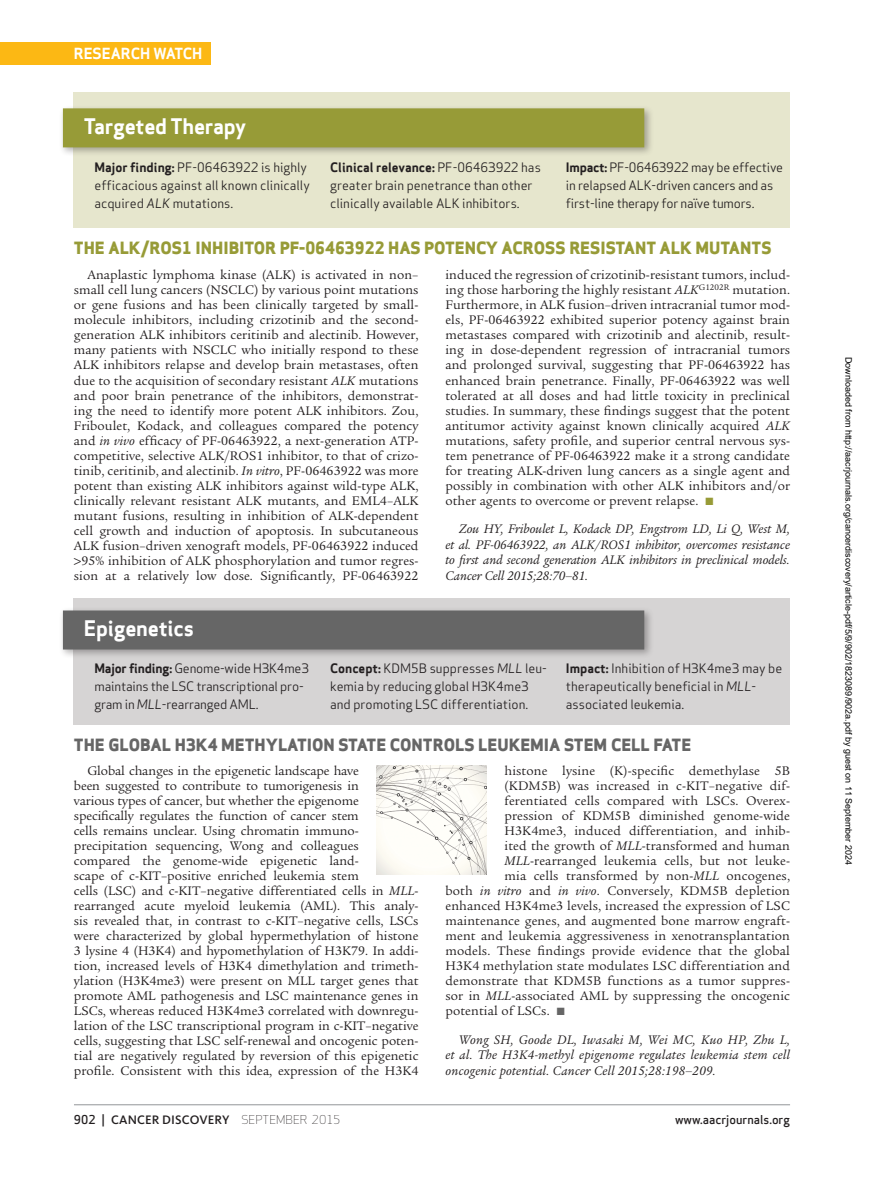
<style>
.page{position:relative;width:882px;height:1179px;background:#fff}
.page>*{position:absolute;margin:0;border:0;box-sizing:border-box;transform-origin:0 0}
.t1{font:700 21px "Apex Sans";letter-spacing:-.01em;color:#fff}
.t2{font:800 16.5px "Apex Sans";color:#979b37}
.t3{font:800 16.5px "Apex Sans";color:#666}
.t4{font:700 15px "Apex Sans";color:#fff}
.t5{font:13.5px/15px "Legacy Serif Std";letter-spacing:.005em;color:#231f20}
.t6{font:italic 13.5px/15.5px "Legacy Serif Std";letter-spacing:.01em;color:#231f20;text-align:justify}
.t7{font:12.75px/18px "Apex Sans";color:#231f20}
.t8{font:500 12.75px "Kievit OT";letter-spacing:.01em;color:#231f20}
.t9{font:500 12px "Apex Sans";color:#231f20}
.t10{font:9px "Arial";color:#000}
.s1{font-weight:700}
.s2{font-style:italic}
.s3{color:#979b37}
.s4{color:#666}
.s5{font-family:"Apex Sans";font-size:12px}
.s6{font-family:"Apex Sans";font-weight:300;font-size:12px}
</style>
<div class="page">
<div style="left:0;top:42px;width:211px;height:23px;background:#fcb814"></div>
<hr style="left:74px;top:1104px;width:715px;height:1px;background:#939598">
<div style="left:74px;top:598px;width:715px;height:127px;background:#d6d4d4"></div>
<div style="left:59px;top:606px;width:594px;height:53px;background:#231f20;opacity:.35"></div>
<div style="left:63px;top:610px;width:581px;height:39px;background:#666"></div>
<img style="left:377px;top:765px;width:109px;height:109px">
<div style="left:74px;top:92px;width:715px;height:135px;background:#e6e6cd"></div>
<div style="left:59px;top:104px;width:594px;height:52px;background:#231f20;opacity:.35"></div>
<div style="left:63px;top:108px;width:581px;height:39px;background:#979b37"></div>
<p class="t4" style="left:74px;top:44px;width:48px">RESEARCH</p>
<p class="t4" style="left:153px;top:44px;width:23px">WATCH</p>
<h1 class="t1" style="left:84px;top:112px;width:164px">Targeted Therapy</h1>
<p class="t7" style="left:94px;top:157px;width:217px"><span class="s1">Major finding:</span> PF-06463922 is highly efficacious against all known clinically acquired <span class="s2">ALK</span> mutations.</p>
<p class="t7" style="left:330px;top:157px;width:212px"><span class="s1">Clinical relevance:</span> PF-06463922 has greater brain penetrance than other clinically available ALK inhibitors.</p>
<p class="t7" style="left:565px;top:157px;width:219px"><span class="s1">Impact:</span> PF-06463922 may be effective in relapsed ALK-driven cancers and as first-line therapy for naïve tumors.</p>
<p class="t2" style="left:74px;top:236px;width:87px">THE ALK/ROS</p>
<p class="t2" style="left:182px;top:236px;width:591px">1 INHIBITOR PF-06463922 HAS POTENCY ACROSS RESISTANT ALK MUTANTS</p>
<p class="t5" style="left:74px;top:268px;width:346px;text-align:right">Anaplastic lymphoma kinase (ALK) is activated in non– small cell lung cancers (NSCLC) by various point mutations or gene fusions and has been clinically targeted by small&shy;molecule inhibitors, including crizotinib and the second&shy;generation ALK inhibitors ceritinib and alectinib. However, many patients with NSCLC who initially respond to these ALK inhibitors relapse and develop brain metastases, often due to the acquisition of secondary resistant <span class="s2">ALK</span> mutations and poor brain penetrance of the inhibitors, demonstrat&shy;ing the need to identify more potent ALK inhibitors. Zou, Friboulet, Kodack, and colleagues compared the potency and <span class="s2">in vivo</span> efficacy of PF-06463922, a next-generation ATP&shy;competitive, selective ALK/ROS1 inhibitor, to that of crizo&shy;tinib, ceritinib, and alectinib. <span class="s2">In vitro</span>, PF-06463922 was more potent than existing ALK inhibitors against wild-type ALK, clinically relevant resistant ALK mutants, and EML4–ALK mutant fusions, resulting in inhibition of ALK-dependent cell growth and induction of apoptosis. In subcutaneous ALK fusion–driven xenograft models, PF-06463922 induced 95% inhibition of ALK phosphorylation and tumor regres&shy;sion at a relatively low dose. Significantly, PF-06463922</p>
<p class="t5" style="left:445px;top:268px;width:346px;text-align:justify">induced the regression of crizotinib-resistant tumors, includ&shy;ing those harboring the highly resistant <span class="s2">ALK</span><sup>G1202R</sup> mutation.<br>Furthermore, in ALK fusion–driven intracranial tumor mod&shy;els, PF-06463922 exhibited superior potency against brain metastases compared with crizotinib and alectinib, result&shy;ing in dose-dependent regression of intracranial tumors and prolonged survival, suggesting that PF-06463922 has enhanced brain penetrance. Finally, PF-06463922 was well tolerated at all doses and had little toxicity in preclinical studies. In summary, these findings suggest that the potent antitumor activity against known clinically acquired <span class="s2">ALK </span>mutations, safety profile, and superior central nervous sys&shy;tem penetrance of PF-06463922 make it a strong candidate for treating ALK-driven lung cancers as a single agent and possibly in combination with other ALK inhibitors and/or other agents to overcome or prevent relapse. <span class="s3">■</span></p>
<p class="t6" style="left:445px;top:521px;width:346px;text-indent:14px">Zou HY, Friboulet L, Kodack DP, Engstrom LD, Li Q, West M, et al. PF-06463922, an ALK/ROS1 inhibitor, overcomes resistance to first and second generation ALK inhibitors in preclinical models.<br>Cancer Cell 2015;28:70–81.</p>
<h1 class="t1" style="left:84px;top:614px;width:111px">Epigenetics</h1>
<p class="t7" style="left:94px;top:658px;width:216px"><span class="s1">Major finding:</span> Genome-wide H3K4me3 maintains the LSC transcriptional pro&shy;gram in <span class="s2">MLL</span>-rearranged AML.</p>
<p class="t7" style="left:330px;top:658px;width:218px"><span class="s1">Concept:</span> KDM5B suppresses <span class="s2">MLL</span> leu&shy;kemia by reducing global H3K4me3 and promoting LSC differentiation.</p>
<p class="t7" style="left:565px;top:658px;width:218px"><span class="s1">Impact:</span> Inhibition of H3K4me3 may be therapeutically beneficial in <span class="s2">MLL&shy;</span>associated leukemia.</p>
<p class="t3" style="left:74px;top:733px;width:616px">THE GLOBAL H3K4 METHYLATION STATE CONTROLS LEUKEMIA STEM CELL FATE</p>
<p class="t5" style="left:74px;top:763px;width:346px;text-indent:14px">Global changes in the epigenetic landscape have<br>been suggested to contribute to tumorigenesis in<br>various types of cancer, but whether the epigenome specifically regulates the function of cancer stem<br>cells remains unclear. Using chromatin immuno&shy;precipitation sequencing, Wong and colleagues compared the genome-wide epigenetic land-<br>scape of c-KIT–positive enriched leukemia stem<br>cells (LSC) and c-KIT–negative differentiated cells in <span class="s2">MLL&shy;</span>rearranged acute myeloid leukemia (AML). This analy&shy;sis revealed that, in contrast to c-KIT–negative cells, LSCs were characterized by global hypermethylation of histone 3 lysine 4 (H3K4) and hypomethylation of H3K79. In addi&shy;tion, increased levels of H3K4 dimethylation and trimeth&shy;ylation (H3K4me3) were present on MLL target genes that promote AML pathogenesis and LSC maintenance genes in LSCs, whereas reduced H3K4me3 correlated with downregu&shy;lation of the LSC transcriptional program in c-KIT–negative cells, suggesting that LSC self-renewal and oncogenic poten&shy;tial are negatively regulated by reversion of this epigenetic profile. Consistent with this idea, expression of the H3K4</p>
<p class="t5" style="left:504px;top:763px;width:287px">histone lysine (K)-specific demethylase 5B</p>
<p class="t5" style="left:504px;top:778px;width:287px">(KDM5B) was increased in c-KIT–negative dif-</p>
<p class="t5" style="left:504px;top:793px;width:287px">ferentiated cells compared with LSCs. Overex-</p>
<p class="t5" style="left:504px;top:808px;width:287px">pression of KDM5B diminished genome-wide</p>
<p class="t5" style="left:504px;top:823px;width:287px">H3K4me3, induced differentiation, and inhib-</p>
<p class="t5" style="left:504px;top:838px;width:287px">ited the growth of <span class="s2">MLL</span>-transformed and human</p>
<p class="t5" style="left:504px;top:853px;width:287px"><span class="s2">MLL</span>-rearranged leukemia cells, but not leuke-</p>
<p class="t5" style="left:504px;top:868px;width:287px">mia cells transformed by non-<span class="s2">MLL</span> oncogenes,</p>
<p class="t5" style="left:445px;top:883px;width:346px">both <span class="s2">in vitro</span> and <span class="s2">in vivo</span>. Conversely, KDM5B depletion</p>
<p class="t5" style="left:445px;top:898px;width:346px">enhanced H3K4me3 levels, increased the expression of LSC</p>
<p class="t5" style="left:445px;top:913px;width:346px">maintenance genes, and augmented bone marrow engraft-</p>
<p class="t5" style="left:445px;top:928px;width:346px">ment and leukemia aggressiveness in xenotransplantation</p>
<p class="t5" style="left:445px;top:943px;width:346px">models. These findings provide evidence that the global</p>
<p class="t5" style="left:445px;top:958px;width:346px">H3K4 methylation state modulates LSC differentiation and</p>
<p class="t5" style="left:445px;top:973px;width:346px">demonstrate that KDM5B functions as a tumor suppres-</p>
<p class="t5" style="left:445px;top:988px;width:346px">sor in <span class="s2">MLL</span>-associated AML by suppressing the oncogenic</p>
<p class="t5" style="left:445px;top:1003px;width:121px">potential of LSCs. <span class="s4">■</span></p>
<p class="t6" style="left:445px;top:1031px;width:346px;text-indent:14px">Wong SH, Goode DL, Iwasaki M, Wei MC, Kuo HP, Zhu L, et al. The H3K4-methyl epigenome regulates leukemia stem cell oncogenic potential. Cancer Cell 2015;28:198–209.</p>
<p class="t8" style="left:74px;top:1111px;width:267px"><span class="s5">902 |</span> CANCER DISCOVERY <span class="s6">SEPTEMBER 2015</span></p>
<p class="t9" style="left:674px;top:1108px;width:116px">www.aacrjournals.org</p>
<p class="t10" style="left:851px;top:357px;width:509px;rotate:90deg">Downloaded from http://aacrjournals.org/cancerdiscovery/article-pdf/5/9/902/1823089/902a.pdf by guest on 11 September 2024</p>
</div>
